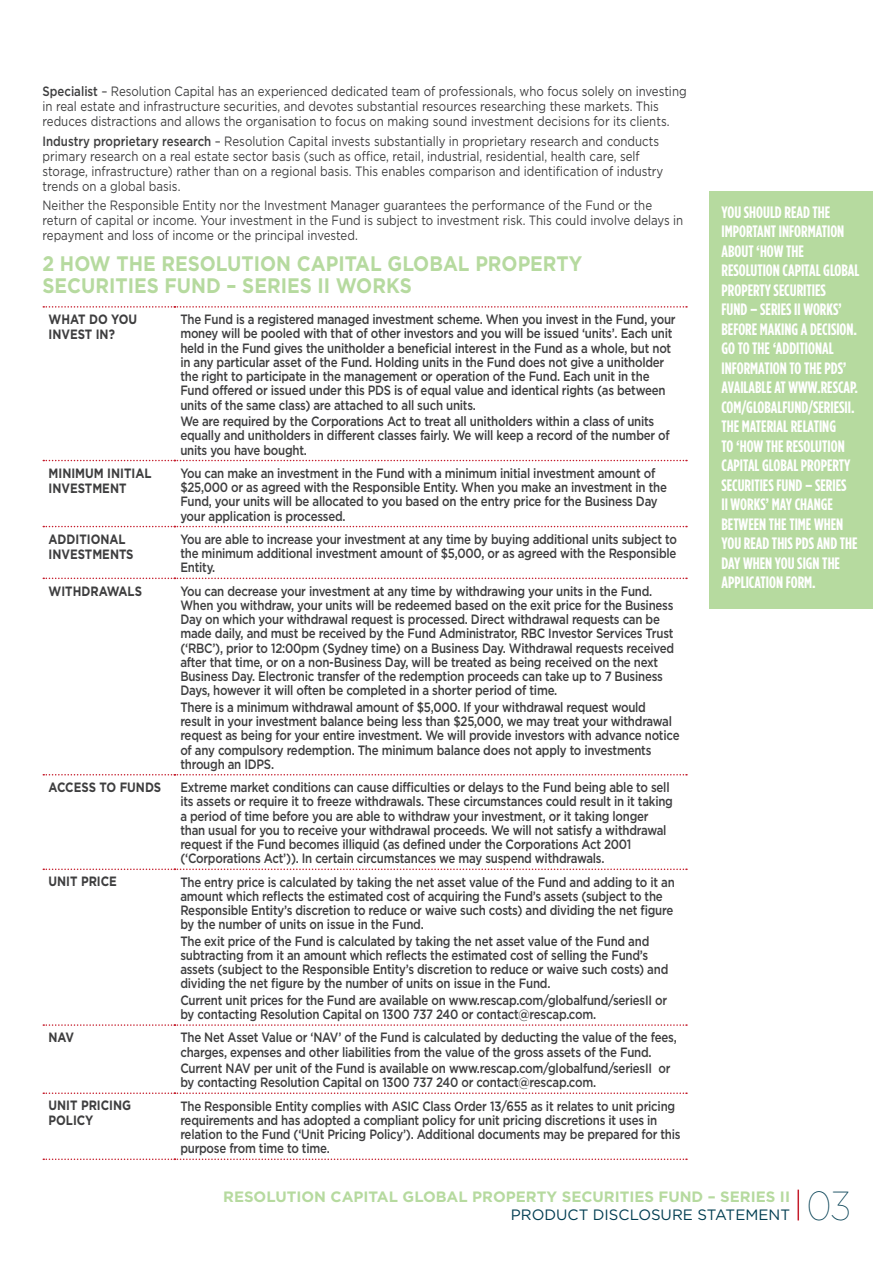
<style>
.page{position:relative;width:893px;height:1263px;background:#fff}
.page>*{position:absolute;margin:0;border:0;box-sizing:border-box;transform-origin:0 0}
.t1{font:100 40.5px "Gotham";color:#013d51;scale:.88 1}
.SECTION_HEADER{font:700 21px/22.5px "Gotham";color:#b6da9f;scale:.9 1}
.CALLOUT{font:700 16.5px/19.5px "Gotham Condensed";color:#fff}
.t2{font:700 15px "Gotham";color:#b6da9f}
.t3{font:15px "Gotham";color:#013d51}
.BODY_COPY{font:500 13.5px/14.2px "Gotham";letter-spacing:-.02em;color:#3e3e3f;scale:.85 1}
.BODY_COPY-2{font:13.5px/15px "Gotham";color:#3e3e3f;scale:.85 1}
.TABLE_HIGHLIGHT{font:700 13.5px/15px "Gotham";color:#3e3e3f;scale:.85 1}
.s1{font-weight:500}
</style>
<div class="page">
<hr style="left:797px;top:1189px;width:2px;height:31px;background:#c51c2b">
<svg style="left:43px;top:306px;width:644px;height:2px"></svg>
<svg style="left:43px;top:460px;width:644px;height:1px"></svg>
<svg style="left:43px;top:526px;width:644px;height:1px"></svg>
<svg style="left:43px;top:578px;width:644px;height:1px"></svg>
<svg style="left:43px;top:774px;width:644px;height:1px"></svg>
<svg style="left:43px;top:868px;width:644px;height:2px"></svg>
<svg style="left:43px;top:1024px;width:644px;height:2px"></svg>
<svg style="left:43px;top:1092px;width:644px;height:2px"></svg>
<svg style="left:43px;top:1158px;width:644px;height:2px"></svg>
<div style="left:709px;top:191px;width:163px;height:418px;background:#b6da9f"></div>
<p class="BODY_COPY-2" style="left:43px;top:84px;width:759px"><span class="s1">Specialist</span> – Resolution Capital has an experienced dedicated team of professionals, who focus solely on investing in real estate and infrastructure securities, and devotes substantial resources researching these markets. This reduces distractions and allows the organisation to focus on making sound investment decisions for its clients.</p>
<p class="BODY_COPY-2" style="left:43px;top:133px;width:732px"><span class="s1">Industry proprietary research</span> – Resolution Capital invests substantially in proprietary research and conducts primary research on a real estate sector basis (such as office, retail, industrial, residential, health care, self storage, infrastructure) rather than on a regional basis. This enables comparison and identification of industry trends on a global basis.</p>
<p class="BODY_COPY-2" style="left:43px;top:197px;width:755px">Neither the Responsible Entity nor the Investment Manager guarantees the performance of the Fund or the return of capital or income. Your investment in the Fund is subject to investment risk. This could involve delays in repayment and loss of income or the principal invested.</p>
<p class="SECTION_HEADER" style="left:43px;top:252px;width:601px">2 HOW THE RESOLUTION CAPITAL GLOBAL PROPERTY<br>SECURITIES FUND – SERIES II WORKS</p>
<p class="TABLE_HIGHLIGHT" style="left:49px;top:312px;width:106px">WHAT DO YOU<br>INVEST IN?</p>
<p class="BODY_COPY" style="left:180px;top:312px;width:584px">The Fund is a registered managed investment scheme. When you invest in the Fund, your money will be pooled with that of other investors and you will be issued ‘units’. Each unit held in the Fund gives the unitholder a beneficial interest in the Fund as a whole, but not in any particular asset of the Fund. Holding units in the Fund does not give a unitholder the right to participate in the management or operation of the Fund. Each unit in the Fund offered or issued under this PDS is of equal value and identical rights (as between units of the same class) are attached to all such units.</p>
<p class="BODY_COPY" style="left:180px;top:414px;width:577px">We are required by the Corporations Act to treat all unitholders within a class of units equally and unitholders in different classes fairly. We will keep a record of the number of units you have bought.</p>
<p class="TABLE_HIGHLIGHT" style="left:49px;top:465px;width:123px">MINIMUM INITIAL<br>INVESTMENT</p>
<p class="BODY_COPY" style="left:180px;top:466px;width:574px">You can make an investment in the Fund with a minimum initial investment amount of $25,000 or as agreed with the Responsible Entity. When you make an investment in the Fund, your units will be allocated to you based on the entry price for the Business Day your application is processed.</p>
<p class="TABLE_HIGHLIGHT" style="left:49px;top:531px;width:102px">ADDITIONAL<br>INVESTMENTS</p>
<p class="BODY_COPY" style="left:180px;top:532px;width:586px;text-align:justify">You are able to increase your investment at any time by buying additional units subject to the minimum additional investment amount of $5,000, or as agreed with the Responsible Entity.</p>
<p class="TABLE_HIGHLIGHT" style="left:49px;top:583px;width:112px">WITHDRAWALS</p>
<p class="BODY_COPY" style="left:180px;top:583px;width:582px">You can decrease your investment at any time by withdrawing your units in the Fund.<br>When you withdraw, your units will be redeemed based on the exit price for the Business Day on which your withdrawal request is processed. Direct withdrawal requests can be made daily, and must be received by the Fund Administrator, RBC Investor Services Trust (‘RBC’), prior to 12:00pm (Sydney time) on a Business Day. Withdrawal requests received after that time, or on a non-Business Day, will be treated as being received on the next Business Day. Electronic transfer of the redemption proceeds can take up to 7 Business Days, however it will often be completed in a shorter period of time.</p>
<p class="BODY_COPY" style="left:180px;top:699px;width:589px">There is a minimum withdrawal amount of $5,000. If your withdrawal request would result in your investment balance being less than $25,000, we may treat your withdrawal request as being for your entire investment. We will provide investors with advance notice of any compulsory redemption. The minimum balance does not apply to investments through an IDPS.</p>
<p class="TABLE_HIGHLIGHT" style="left:49px;top:779px;width:134px">ACCESS TO FUNDS</p>
<p class="BODY_COPY" style="left:180px;top:780px;width:581px">Extreme market conditions can cause difficulties or delays to the Fund being able to sell its assets or require it to freeze withdrawals. These circumstances could result in it taking a period of time before you are able to withdraw your investment, or it taking longer than usual for you to receive your withdrawal proceeds. We will not satisfy a withdrawal request if the Fund becomes illiquid (as defined under the Corporations Act 2001 (‘Corporations Act’)). In certain circumstances we may suspend withdrawals.</p>
<p class="TABLE_HIGHLIGHT" style="left:49px;top:874px;width:82px">UNIT PRICE</p>
<p class="BODY_COPY" style="left:180px;top:874px;width:583px">The entry price is calculated by taking the net asset value of the Fund and adding to it an amount which reflects the estimated cost of acquiring the Fund’s assets (subject to the Responsible Entity’s discretion to reduce or waive such costs) and dividing the net figure by the number of units on issue in the Fund.</p>
<p class="BODY_COPY" style="left:180px;top:933px;width:576px">The exit price of the Fund is calculated by taking the net asset value of the Fund and subtracting from it an amount which reflects the estimated cost of selling the Fund’s assets (subject to the Responsible Entity’s discretion to reduce or waive such costs) and dividing the net figure by the number of units on issue in the Fund.</p>
<p class="BODY_COPY" style="left:180px;top:992px;width:574px">Current unit prices for the Fund are available on www.rescap.com/globalfund/seriesII or by contacting Resolution Capital on 1300 737 240 or contact@rescap.com.</p>
<p class="TABLE_HIGHLIGHT" style="left:49px;top:1029px;width:32px">NAV</p>
<p class="BODY_COPY" style="left:180px;top:1030px;width:586px">The Net Asset Value or ‘NAV’ of the Fund is calculated by deducting the value of the fees, charges, expenses and other liabilities from the value of the gross assets of the Fund.</p>
<p class="BODY_COPY" style="left:180px;top:1061px;width:578px">Current NAV per unit of the Fund is available on www.rescap.com/globalfund/seriesII or by contacting Resolution Capital on 1300 737 240 or contact@rescap.com.</p>
<p class="TABLE_HIGHLIGHT" style="left:49px;top:1098px;width:99px">UNIT PRICING<br>POLICY</p>
<p class="BODY_COPY" style="left:180px;top:1098px;width:590px">The Responsible Entity complies with ASIC Class Order 13/655 as it relates to unit pricing requirements and has adopted a compliant policy for unit pricing discretions it uses in relation to the Fund (‘Unit Pricing Policy’). Additional documents may be prepared for this purpose from time to time.</p>
<p class="CALLOUT" style="left:721px;top:202px;width:139px">YOU SHOULD READ THE<br>IMPORTANT INFORMATION<br>ABOUT ‘HOW THE<br>RESOLUTION CAPITAL GLOBAL<br>PROPERTY SECURITIES<br>FUND – SERIES II WORKS’<br>BEFORE MAKING A DECISION.<br>GO TO THE ‘ADDITIONAL<br>INFORMATION TO THE PDS’<br>AVAILABLE AT WWW.RESCAP.<br>COM/GLOBALFUND/SERIESII.<br>THE MATERIAL RELATING<br>TO ‘HOW THE RESOLUTION<br>CAPITAL GLOBAL PROPERTY<br>SECURITIES FUND – SERIES<br>II WORKS’ MAY CHANGE<br>BETWEEN THE TIME WHEN<br>YOU READ THIS PDS AND THE<br>DAY WHEN YOU SIGN THE<br>APPLICATION FORM.</p>
<p class="t2" style="left:223px;top:1187px;width:568px">RESOLUTION CAPITAL GLOBAL PROPERTY SECURITIES FUND – SERIES II</p>
<p class="t3" style="left:511px;top:1205px;width:281px">PRODUCT DISCLOSURE STATEMENT</p>
<p class="t1" style="left:806px;top:1184px;width:51px">03</p>
</div>
